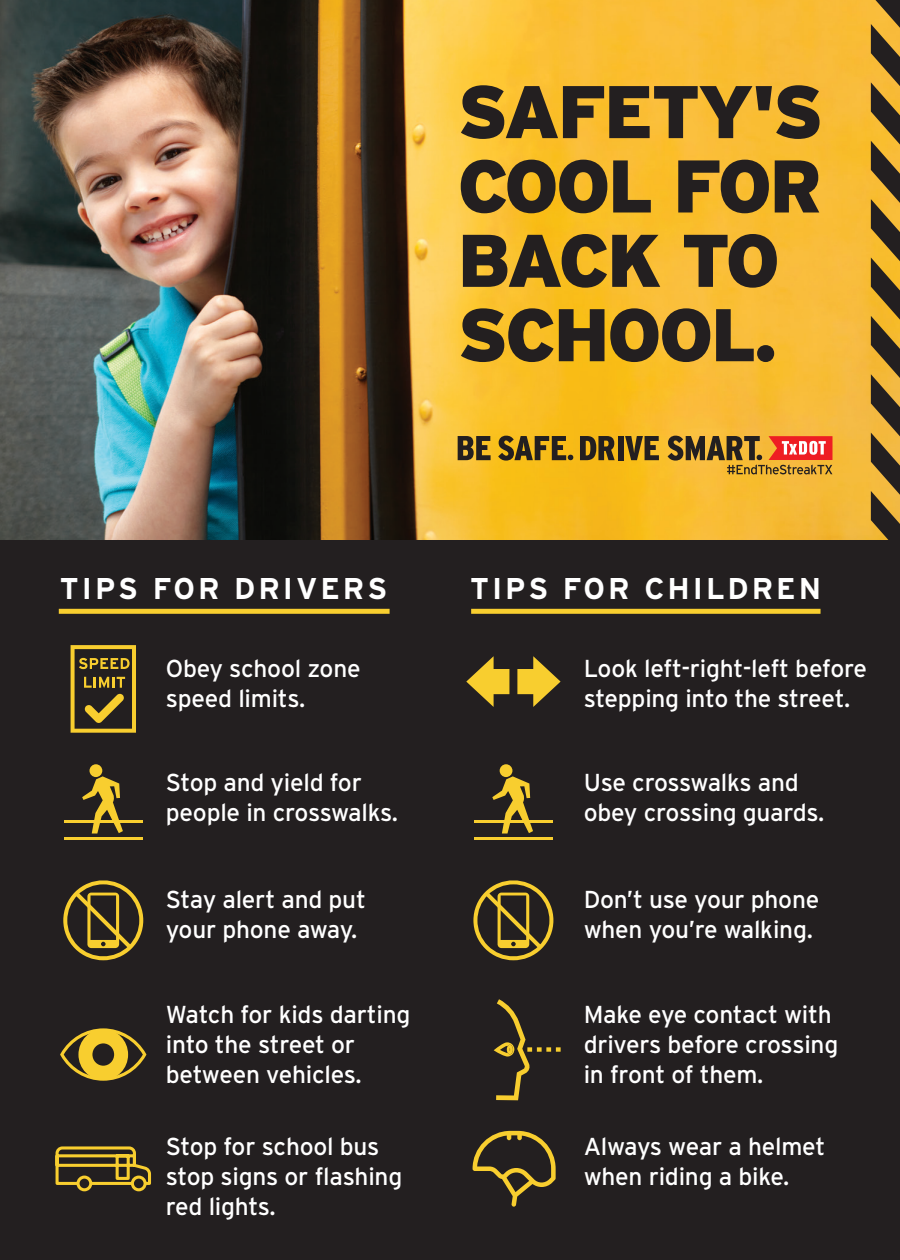
<style>
.page{position:relative;width:900px;height:1260px;background:#fff}
.page>*{position:absolute;margin:0;border:0;box-sizing:border-box;transform-origin:0 0}
.t1{font:900 74.25px/74.2px "Interstate";letter-spacing:-.035em;color:#231f20}
.t2{font:700 30px "Interstate";letter-spacing:.1em;color:#fff}
.t3{font:24.5px/30px "Interstate";letter-spacing:-.01em;color:#fff}
</style>
<div class="page">
<img style="left:0;top:0;width:871px;height:540px">
<div style="left:0;top:540px;width:900px;height:720px;background:#231f20"></div>
<svg style="left:871px;top:0;width:29px;height:540px;background:#8b6c2b"></svg>
<svg style="left:494px;top:999px;width:67px;height:101px"></svg>
<svg style="left:82px;top:776px;width:41px;height:58px"></svg>
<div style="left:90px;top:764px;width:12px;height:13px;background:#f8ce2f;border-radius:50%"></div>
<hr style="left:64px;top:820px;width:78px;height:2px;background:#f8ce2f">
<hr style="left:64px;top:837px;width:78px;height:3px;background:#f8ce2f">
<svg style="left:492px;top:776px;width:41px;height:58px"></svg>
<div style="left:500px;top:764px;width:12px;height:13px;background:#f8ce2f;border-radius:50%"></div>
<hr style="left:474px;top:820px;width:79px;height:2px;background:#f8ce2f">
<hr style="left:474px;top:837px;width:79px;height:3px;background:#f8ce2f">
<svg style="left:63px;top:880px;width:80px;height:80px"></svg>
<svg style="left:473px;top:880px;width:80px;height:80px"></svg>
<svg style="left:60px;top:1028px;width:86px;height:53px"></svg>
<svg style="left:71px;top:645px;width:65px;height:88px"></svg>
<svg style="left:55px;top:1146px;width:96px;height:40px"></svg>
<div style="left:78px;top:1177px;width:13px;height:13px;background:#231f20;border-radius:50%"></div>
<div style="left:77px;top:1176px;width:15px;height:15px;border:3px solid #f8ce2f;border-radius:50%"></div>
<div style="left:132px;top:1177px;width:13px;height:13px;background:#231f20;border-radius:50%"></div>
<div style="left:131px;top:1176px;width:16px;height:15px;border:3px solid #f8ce2f;border-radius:50%"></div>
<svg style="left:473px;top:1131px;width:83px;height:76px"></svg>
<div style="left:517px;top:669px;width:27px;height:25px;background:#f8ce2f"></div>
<svg style="left:533px;top:656px;width:28px;height:51px"></svg>
<div style="left:483px;top:669px;width:26px;height:25px;background:#f8ce2f"></div>
<svg style="left:466px;top:656px;width:28px;height:51px"></svg>
<div style="left:59px;top:609px;width:331px;height:5px;background:#f8ce2f"></div>
<div style="left:471px;top:609px;width:350px;height:5px;background:#f8ce2f"></div>
<svg style="left:498px;top:436px;width:75px;height:25px;background:#886a1c"></svg>
<svg style="left:580px;top:436px;width:35px;height:24px"></svg>
<div style="left:618px;top:436px;width:5px;height:24px;background:#231f20"></div>
<svg style="left:625px;top:436px;width:34px;height:24px"></svg>
<svg style="left:458px;top:436px;width:33px;height:24px"></svg>
<svg style="left:668px;top:436px;width:164px;height:38px;background:#bb7838"></svg>
<p class="t1" style="left:458px;top:74px;width:367px">SAFETY'S<br>COOL FOR<br>BACK TO<br>SCHOOL.</p>
<p class="t2" style="left:60px;top:571px;width:329px">TIPS FOR DRIVERS</p>
<p class="t2" style="left:470px;top:571px;width:353px">TIPS FOR CHILDREN</p>
<p class="t3" style="left:166px;top:654px;width:196px">Obey school zone speed limits.</p>
<p class="t3" style="left:166px;top:767px;width:234px">Stop and yield for people in crosswalks.</p>
<p class="t3" style="left:166px;top:884px;width:201px">Stay alert and put your phone away.</p>
<p class="t3" style="left:166px;top:999px;width:246px">Watch for kids darting into the street or between vehicles.</p>
<p class="t3" style="left:584px;top:654px;width:285px">Look left-right-left before stepping into the street.</p>
<p class="t3" style="left:584px;top:767px;width:242px">Use crosswalks and obey crossing guards.</p>
<p class="t3" style="left:584px;top:884px;width:237px">Don’t use your phone when you’re walking.</p>
<p class="t3" style="left:584px;top:999px;width:256px">Make eye contact with drivers before crossing in front of them.</p>
<p class="t3" style="left:166px;top:1132px;width:238px">Stop for school bus stop signs or flashing red lights.</p>
<p class="t3" style="left:584px;top:1132px;width:243px">Always wear a helmet when riding a bike.</p>
</div>
